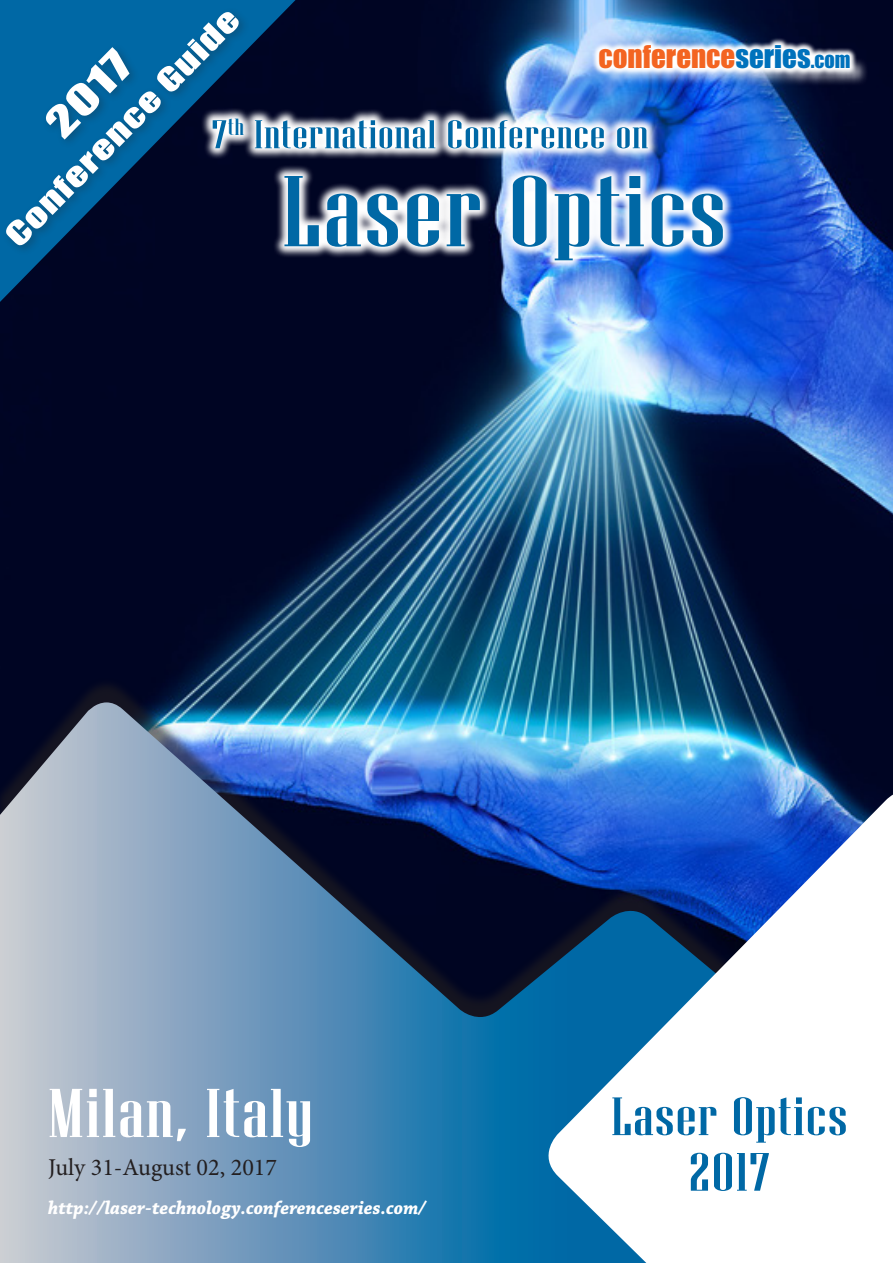
<style>
.page{position:relative;width:893px;height:1263px;background:#fff}
.page>*{position:absolute;margin:0;border:0;box-sizing:border-box;transform-origin:0 0}
.t1{font:100.35px "Niagara Solid";letter-spacing:.02em;color:#0068a5;scale:1.4 1}
.t2{font:68.85px "Niagara Solid";letter-spacing:.02em;color:#fff;scale:1.39 1}
.t3{font:53.85px/55.7px "Niagara Solid";letter-spacing:.02em;color:#0068a5;text-align:center;scale:1.39 1}
.t4{font:39.9px "Niagara Solid";letter-spacing:.02em;color:#0068a5;scale:1.39 1}
.t5{font:39px "Impact";color:#fff;scale:1.39 1}
.t6{font:30px "Impact";color:#fff;scale:1.39 1}
.t7{font:28.95px "Impact";color:#f36421}
.t8{font:24.15px "Minion Pro";color:#231f20}
.t9{font:italic 700 19.5px "Chaparral Pro";color:#fff;scale:.95 1}
.s1{color:#0072bc}
.s2{font-size:20.25px;color:#0072bc}
</style>
<div class="page">
<img style="left:0;top:0;width:893px;height:678px">
<svg style="left:0;top:0;width:296px;height:302px;background:#001a3f"></svg>
<div style="left:0;top:678px;width:893px;height:576px;background:#231f20;opacity:.6"></div>
<img style="left:0;top:702px;width:893px;height:561px">
<svg style="left:537px;top:795px;width:356px;height:468px"></svg>
<div style="left:1px;top:7px;width:249px;height:249px;background:#231f20;opacity:.3"></div>
<div style="left:602px;top:47px;width:266px;height:39px;background:#fff;opacity:.75"></div>
<svg style="left:591px;top:37px;width:266px;height:39px"></svg>
<img style="left:201px;top:107px;width:533px;height:165px">
<p class="t6" style="left:-6px;top:223px;width:230px;rotate:-45deg">CONFERENCE GUIDE</p>
<p class="t7" style="left:598px;top:34px;width:253px">CONFERENCE<span class="s1">SERIES</span><span class="s2">.COM</span></p>
<p class="t5" style="left:31px;top:108px;width:74px;rotate:-45deg">2017</p>
<p class="t4" style="left:212px;top:113px;width:315px">7<sup>th</sup> International Conference on</p>
<p class="t1" style="left:282px;top:158px;width:318px">Laser Optics</p>
<p class="t2" style="left:48px;top:1077px;width:192px">Milan, Italy</p>
<p class="t8" style="left:48px;top:1151px;width:230px">July 31-August 02, 2017</p>
<p class="t9" style="left:48px;top:1196px;width:399px">http://laser-technology.conferenceseries.com/</p>
<p class="t3" style="left:611px;top:1089px;width:171px">Laser Optics<br>2017</p>
</div>
